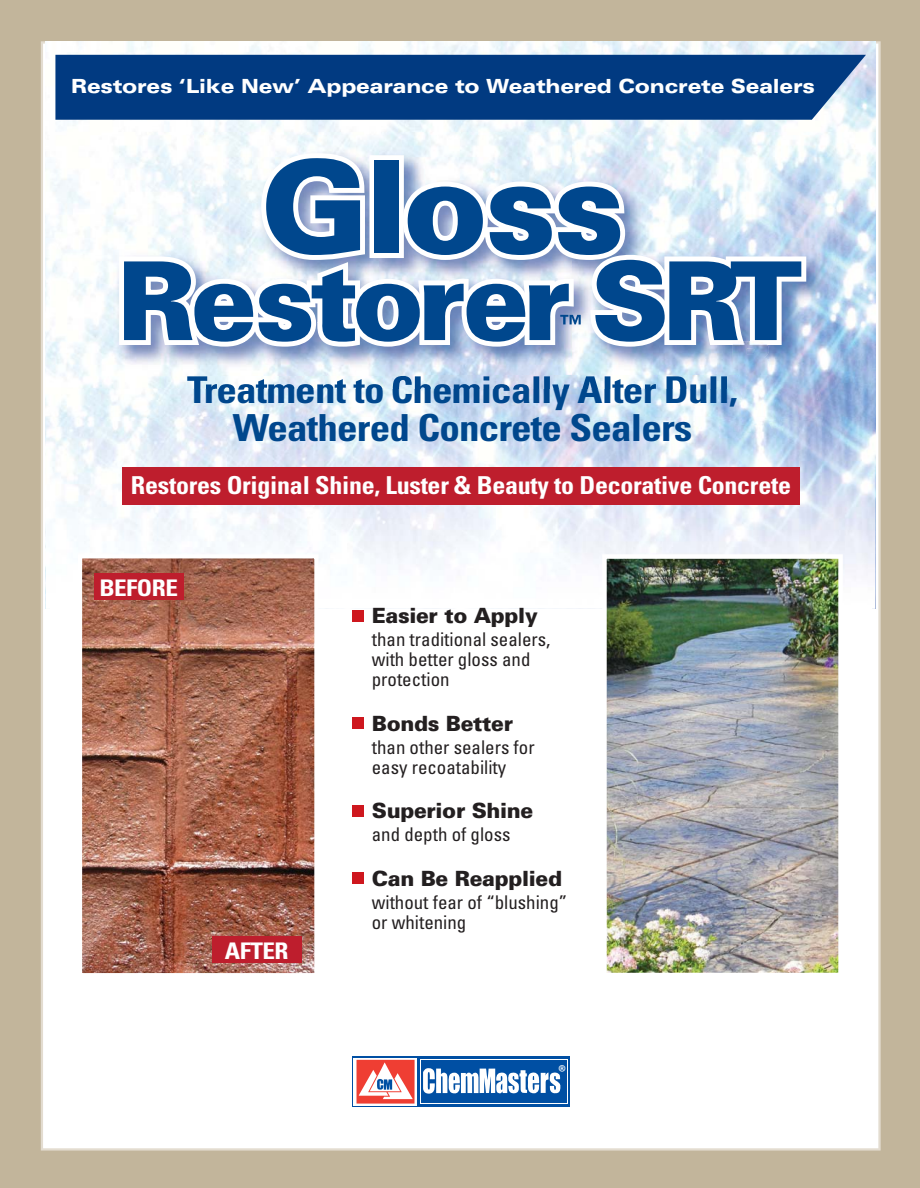
<style>
.page{position:relative;width:920px;height:1188px;background:#fff}
.page>*{position:absolute;margin:0;border:0;box-sizing:border-box;transform-origin:0 0}
.t1{font:900 128.7px "Univers";letter-spacing:-.025em;color:#00478d}
.t2{font:900 108.9px "Univers";letter-spacing:-.065em;color:#00478d}
.t3{font:700 condensed 37.35px/37.3px "Univers";letter-spacing:-.02em;color:#00478d;text-align:center;scale:1.1 1}
.t4{font:700 condensed 24.75px "Univers";letter-spacing:-.01em;color:#fff;scale:1.05 1}
.t5{font:700 condensed 22.95px "Univers";letter-spacing:-.02em;color:#fff;scale:1.1 1}
.t6{font:900 21px "Univers";letter-spacing:-.015em;color:#231f20}
.t7{font:900 expanded 19.5px "Univers";letter-spacing:-.01em;color:#fff;scale:.95 1}
.t8{font:condensed 18.9px/20px "Univers";color:#231f20}
.t9{font:700 14.4px "Myriad";color:#fff}
</style>
<div class="page">
<div style="left:0;top:0;width:919px;height:1188px;background:#c2b59b"></div>
<div style="left:41px;top:41px;width:839px;height:1110px;background:#fff"></div>
<div style="left:51px;top:612px;width:94px;height:530px;background:#fff"></div>
<div style="left:777px;top:612px;width:94px;height:532px;background:#fff"></div>
<div style="left:121px;top:1047px;width:336px;height:24px;background:#fff"></div>
<div style="left:55px;top:1047px;width:66px;height:24px;background:#fff"></div>
<div style="left:463px;top:1047px;width:402px;height:95px;background:#fff"></div>
<div style="left:55px;top:1071px;width:402px;height:71px;background:#fff"></div>
<div style="left:457px;top:327px;width:6px;height:820px;background:#fff"></div>
<div style="left:352px;top:1056px;width:218px;height:51px;background:#004fa3"></div>
<div style="left:353px;top:1058px;width:64px;height:48px;background:linear-gradient(to right,#fff,#fff)"></div>
<svg style="left:420px;top:1059px;width:147px;height:45px"></svg>
<div style="left:420px;top:1060px;width:146px;height:43px;background:#004fa3"></div>
<svg style="left:356px;top:1060px;width:58px;height:44px;background:#e8807d"></svg>
<svg style="left:423px;top:1068px;width:137px;height:26px"></svg>
<img style="left:46px;top:42px;width:829px;height:570px">
<svg style="left:457px;top:609px;width:6px;height:3px"></svg>
<img style="left:46px;top:417px;width:829px;height:192px">
<div style="left:123px;top:467px;width:677px;height:38px;background:#be1e2d"></div>
<img style="left:46px;top:135px;width:790px;height:254px">
<div style="left:55px;top:55px;width:810px;height:65px;background:#013a81"></div>
<img style="left:83px;top:559px;width:230px;height:413px">
<div style="left:94px;top:573px;width:90px;height:27px;background:#be1e2d"></div>
<div style="left:212px;top:936px;width:90px;height:27px;background:#be1e2d"></div>
<div style="left:78px;top:554px;width:240px;height:423px;border:4px solid #fff"></div>
<img style="left:602px;top:554px;width:240px;height:423px">
<div style="left:352px;top:610px;width:12px;height:12px;background:#ce171e"></div>
<div style="left:352px;top:717px;width:12px;height:12px;background:#ce171e"></div>
<div style="left:352px;top:805px;width:12px;height:12px;background:#ce171e"></div>
<div style="left:352px;top:872px;width:12px;height:12px;background:#ce171e"></div>
<svg style="left:119px;top:153px;width:717px;height:290px;background:#d0dcec"></svg>
<p class="t7" style="left:71px;top:79px;width:784px">Restores ‘Like New’ Appearance to Weathered Concrete Sealers</p>
<h1 class="t1" style="left:261px;top:160px;width:365px">Gloss</h1>
<h2 class="t2" style="left:117px;top:261px;width:686px">Restorer SRT</h2>
<h3 class="t3" style="left:187px;top:375px;width:502px">Treatment to Chemically Alter Dull,<br>Weathered Concrete Sealers</h3>
<h3 class="t4" style="left:131px;top:476px;width:630px">Restores Original Shine, Luster &amp; Beauty to Decorative Concrete</h3>
<p class="t5" style="left:99px;top:579px;width:73px">BEFORE</p>
<p class="t5" style="left:225px;top:942px;width:59px">AFTER</p>
<p class="t6" style="left:372px;top:608px;width:167px">Easier to Apply</p>
<p class="t8" style="left:372px;top:631px;width:180px">than traditional sealers, with better gloss and protection</p>
<p class="t6" style="left:372px;top:716px;width:143px">Bonds Better</p>
<p class="t8" style="left:372px;top:739px;width:164px">than other sealers for easy recoatability</p>
<p class="t6" style="left:372px;top:803px;width:163px">Superior Shine</p>
<p class="t8" style="left:372px;top:826px;width:140px">and depth of gloss</p>
<p class="t6" style="left:372px;top:871px;width:192px">Can Be Reapplied</p>
<p class="t8" style="left:372px;top:894px;width:197px">without fear of “blushing” or whitening</p>
<p class="t9" style="left:558px;top:1065px;width:9px">®</p>
</div>
